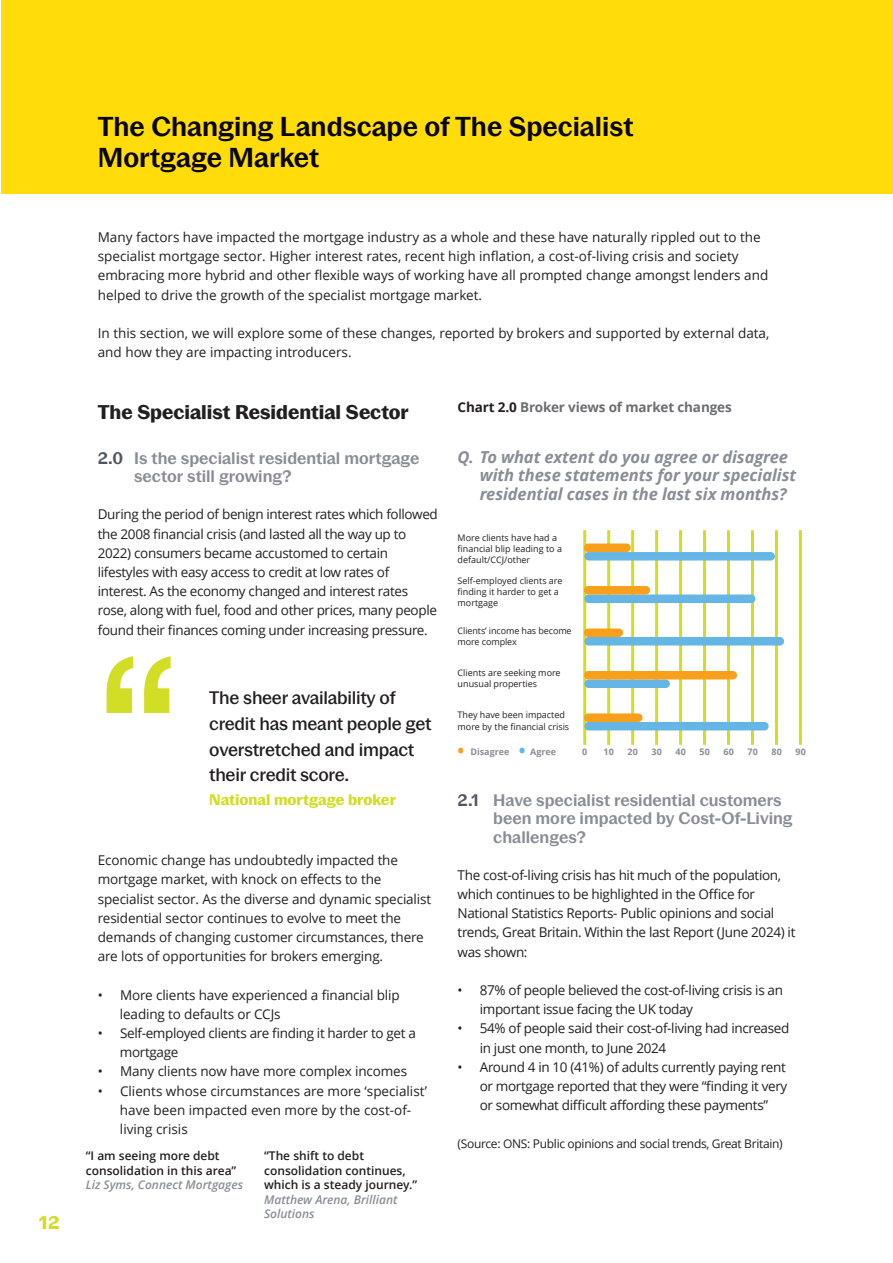
<style>
.page{position:relative;width:893px;height:1263px;background:#fff}
.page>*{position:absolute;margin:0;border:0;box-sizing:border-box;transform-origin:0 0}
.t1{font:500 202.05px "Pastiche Grotesque";color:#d2dd25}
.t2{font:600 27px "Pastiche Grotesque";color:#080505}
.t3{font:700 19.5px "Pastiche Grotesque";color:#231f20}
.t4{font:500 18px/26px "Pastiche Grotesque";letter-spacing:-.015em;color:#231f20}
.t5{font:700 18px "Pastiche Grotesque";color:#d2dd25}
.t6{font:600 16.5px/18.3px "Pastiche Grotesque";color:#898e96}
.t7{font:italic 700 16.5px/18.3px "Open Sans";letter-spacing:-.005em;color:#898e96}
.t8{font:700 15px "Pastiche Grotesque";color:#d2dd25}
.t9{font:13.5px/19.2px "Open Sans";letter-spacing:-.02em;color:#231f20}
.t10{font:13.5px/19.2px "Open Sans";color:#231f20}
.t11{font:700 13.5px "Open Sans";letter-spacing:-.01em;color:#6c6d70}
.t12{font:600 12px/14.5px "Open Sans";color:#231f20}
.t13{font:12px "Open Sans";letter-spacing:-.025em;color:#231f20}
.t14{font:italic 600 12px/14.4px "Open Sans";color:#898e96}
.t15{font:9px/11.1px "Open Sans";color:#231f20}
.t16{font:700 9px "Open Sans";color:#898e96}
.s1{color:#52575f}
.s2{font-style:italic;color:#898e96}
.s3{color:#231f20}
.s4{font-size:18px;color:#f89f1c}
.s5{font-size:18px;color:#66b6e5}
</style>
<div class="page">
<div style="left:1px;top:0;width:892px;height:193px;background:#ffdc0a"></div>
<hr style="left:583px;top:530px;width:3px;height:215px;background:#d2dd25">
<hr style="left:607px;top:530px;width:3px;height:215px;background:#d2dd25">
<hr style="left:631px;top:530px;width:3px;height:215px;background:#d2dd25">
<hr style="left:655px;top:530px;width:3px;height:215px;background:#d2dd25">
<hr style="left:679px;top:530px;width:3px;height:215px;background:#d2dd25">
<hr style="left:703px;top:530px;width:3px;height:215px;background:#d2dd25">
<hr style="left:727px;top:530px;width:3px;height:215px;background:#d2dd25">
<hr style="left:751px;top:530px;width:3px;height:215px;background:#d2dd25">
<hr style="left:799px;top:530px;width:3px;height:215px;background:#d2dd25">
<hr style="left:775px;top:530px;width:3px;height:215px;background:#d2dd25">
<div style="left:584px;top:552px;width:191px;height:8px;background:#66b6e5;border-radius:4px"></div>
<div style="left:584px;top:543px;width:47px;height:9px;background:#f89f1c;border-radius:4px"></div>
<div style="left:584px;top:594px;width:171px;height:9px;background:#66b6e5;border-radius:4px"></div>
<div style="left:584px;top:586px;width:66px;height:8px;background:#f89f1c;border-radius:4px"></div>
<div style="left:584px;top:637px;width:200px;height:8px;background:#66b6e5;border-radius:4px"></div>
<div style="left:584px;top:628px;width:39px;height:9px;background:#f89f1c;border-radius:4px"></div>
<div style="left:584px;top:679px;width:86px;height:9px;background:#66b6e5;border-radius:4px"></div>
<div style="left:584px;top:671px;width:153px;height:8px;background:#f89f1c;border-radius:4px"></div>
<div style="left:584px;top:722px;width:185px;height:8px;background:#66b6e5;border-radius:4px"></div>
<div style="left:584px;top:713px;width:58px;height:9px;background:#f89f1c;border-radius:4px"></div>
<p class="t5" style="left:39px;top:1216px;width:22px">12</p>
<p class="t2" style="left:98px;top:117px;width:537px">The Changing Landscape of The Specialist</p>
<p class="t2" style="left:98px;top:148px;width:223px">Mortgage Market</p>
<p class="t10" style="left:98px;top:227px;width:672px">Many factors have impacted the mortgage industry as a whole and these have naturally rippled out to the specialist mortgage sector. Higher interest rates, recent high inflation, a cost-of-living crisis and society embracing more hybrid and other flexible ways of working have all prompted change amongst lenders and helped to drive the growth of the specialist mortgage market.</p>
<p class="t10" style="left:98px;top:323px;width:673px">In this section, we will explore some of these changes, reported by brokers and supported by external data, and how they are impacting introducers.</p>
<p class="t3" style="left:98px;top:405px;width:312px">The Specialist Residential Sector</p>
<p class="t6" style="left:134px;top:450px;width:287px;text-indent:-36px"><span class="s1">2.0</span> Is the specialist residential mortgage sector still growing?</p>
<p class="t9" style="left:98px;top:505px;width:342px">During the period of benign interest rates which followed the 2008 financial crisis (and lasted all the way up to 2022) consumers became accustomed to certain lifestyles with easy access to credit at low rates of interest. As the economy changed and interest rates rose, along with fuel, food and other prices, many people found their finances coming under increasing pressure.</p>
<p class="t1" style="left:95px;top:660px;width:88px">“</p>
<p class="t4" style="left:209px;top:686px;width:224px">The sheer availability of credit has meant people get overstretched and impact their credit score.</p>
<p class="t8" style="left:209px;top:794px;width:188px">National mortgage broker</p>
<p class="t9" style="left:98px;top:850px;width:335px">Economic change has undoubtedly impacted the mortgage market, with knock on effects to the specialist sector. As the diverse and dynamic specialist residential sector continues to evolve to meet the demands of changing customer circumstances, there are lots of opportunities for brokers emerging.</p>
<p class="t9" style="left:120px;top:985px;width:281px;text-indent:-22px">• More clients have experienced a financial blip leading to defaults or CCJs</p>
<p class="t9" style="left:120px;top:1023px;width:298px;text-indent:-22px">• Self-employed clients are finding it harder to get a mortgage</p>
<p class="t9" style="left:98px;top:1061px;width:311px">• Many clients now have more complex incomes</p>
<p class="t10" style="left:120px;top:1081px;width:309px;text-indent:-22px">• Clients whose circumstances are more ‘specialist’ have been impacted even more by the cost-of&shy;living crisis</p>
<p class="t12" style="left:86px;top:1148px;width:159px">“I am seeing more debt consolidation in this area”<br><span class="s2">Liz Syms, Connect Mortgages</span></p>
<p class="t12" style="left:264px;top:1148px;width:155px">“The shift to debt consolidation continues, which is a steady journey.”</p>
<p class="t14" style="left:264px;top:1192px;width:135px">Matthew Arena, Brilliant<br>Solutions</p>
<p class="t11" style="left:458px;top:397px;width:276px"><span class="s3">Chart 2.0</span> Broker views of market changes</p>
<p class="t7" style="left:480px;top:447px;width:318px;text-indent:-22px">Q. To what extent do you agree or disagree with these statements for your specialist residential cases in the last six months?</p>
<p class="t15" style="left:458px;top:532px;width:106px">More clients have had a financial blip leading to a default/CCJ/other</p>
<p class="t15" style="left:458px;top:575px;width:106px">Self-employed clients are finding it harder to get a mortgage</p>
<p class="t15" style="left:458px;top:624px;width:116px">Clients’ income has become more complex</p>
<p class="t15" style="left:458px;top:667px;width:105px">Clients are seeking more unusual properties</p>
<p class="t15" style="left:458px;top:709px;width:113px">They have been impacted more by the financial crisis</p>
<p class="t16" style="left:458px;top:746px;width:100px"><span class="s4">•</span> Disagree <span class="s5">•</span> Agree</p>
<p class="t16" style="left:582px;top:745px;width:7px">0</p>
<p class="t16" style="left:604px;top:745px;width:12px">10</p>
<p class="t16" style="left:628px;top:745px;width:12px">20</p>
<p class="t16" style="left:652px;top:745px;width:12px">30</p>
<p class="t16" style="left:676px;top:745px;width:12px">40</p>
<p class="t16" style="left:700px;top:745px;width:12px">50</p>
<p class="t16" style="left:723px;top:745px;width:12px">60</p>
<p class="t16" style="left:747px;top:745px;width:12px">70</p>
<p class="t16" style="left:771px;top:745px;width:12px">80</p>
<p class="t16" style="left:795px;top:745px;width:12px">90</p>
<p class="t6" style="left:493px;top:792px;width:301px;text-indent:-36px"><span class="s1">2.1</span> Have specialist residential customers been more impacted by Cost-Of-Living challenges?</p>
<p class="t9" style="left:458px;top:865px;width:339px">The cost-of-living crisis has hit much of the population, which continues to be highlighted in the Office for National Statistics Reports- Public opinions and social trends, Great Britain. Within the last Report (June 2024) it was shown:</p>
<p class="t9" style="left:480px;top:980px;width:305px;text-indent:-22px">• 87% of people believed the cost-of-living crisis is an important issue facing the UK today</p>
<p class="t9" style="left:480px;top:1018px;width:311px;text-indent:-22px">• 54% of people said their cost-of-living had increased in just one month, to June 2024</p>
<p class="t9" style="left:480px;top:1057px;width:309px;text-indent:-22px">• Around 4 in 10 (41%) of adults currently paying rent or mortgage reported that they were “finding it very or somewhat difficult affording these payments”</p>
<p class="t13" style="left:458px;top:1136px;width:327px">(Source: ONS: Public opinions and social trends, Great Britain)</p>
</div>
